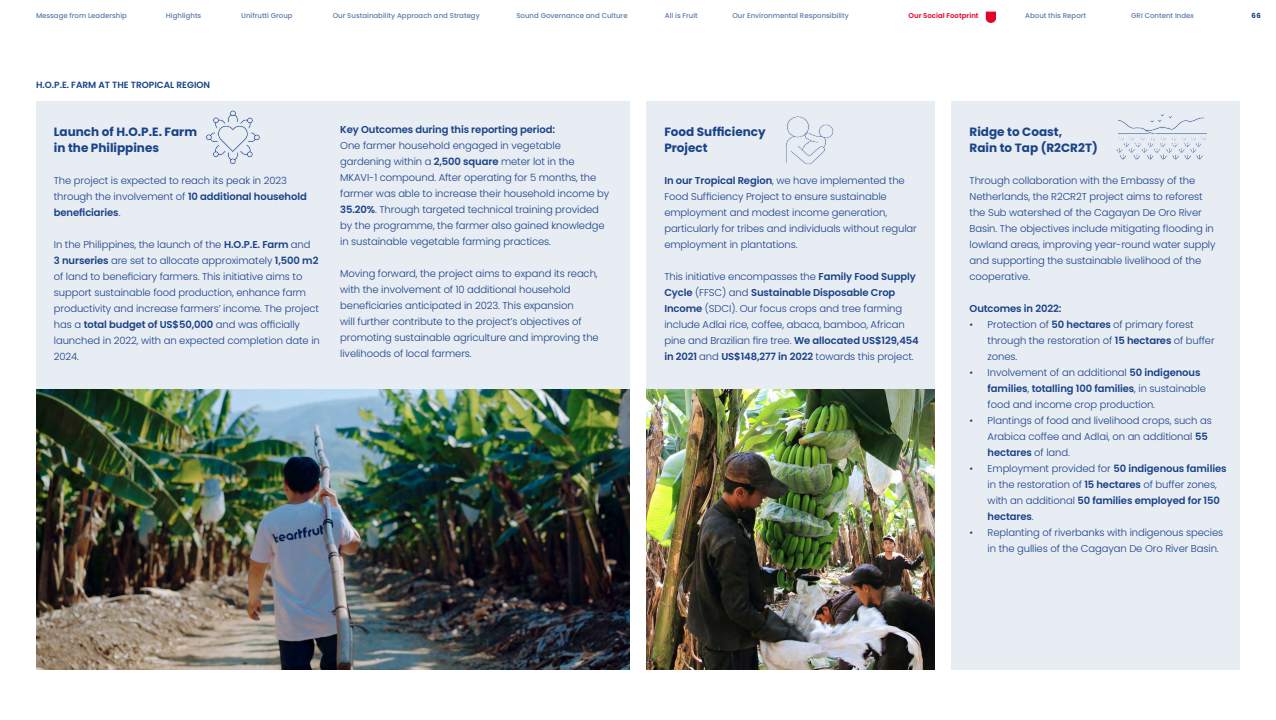
<style>
.page{position:relative;width:1276px;height:720px;background:#fff}
.page>*{position:absolute;margin:0;border:0;box-sizing:border-box;transform-origin:0 0}
.Case_study_testo_cor{font:700 12px "Poppins";color:#194388}
.Case_study_testo_cor-2{font:300 10px/16px "Poppins";letter-spacing:-.01em;color:#194388}
.Case_study_testo_cor-3{font:600 10px "Poppins";letter-spacing:-.01em;color:#194388}
.Titoletto_terzo_live{font:600 9px "Poppins";color:#194388}
.t1{font:500 7px "Poppins";color:#5c7aab}
.t2{font:600 7px "Poppins";color:#e4032c}
.t3{font:700 7px "Poppins";color:#194388}
.s1{font-weight:600}
</style>
<div class="page">
<div style="left:36px;top:101px;width:593px;height:569px;background:#e8ecf3"></div>
<div style="left:646px;top:101px;width:288px;height:330px;background:#e8ecf3"></div>
<div style="left:951px;top:101px;width:289px;height:569px;background:#e8ecf3"></div>
<img style="left:647px;top:390px;width:287px;height:280px">
<img style="left:36px;top:390px;width:593px;height:280px">
<svg style="left:1116px;top:114px;width:91px;height:46px"></svg>
<svg style="left:785px;top:116px;width:49px;height:49px"></svg>
<svg style="left:205px;top:110px;width:55px;height:55px"></svg>
<svg style="left:985px;top:12px;width:11px;height:11px"></svg>
<p class="t1" style="left:36px;top:12px;width:92px">Message from Leadership</p>
<p class="t1" style="left:166px;top:12px;width:37px">Highlights</p>
<p class="t1" style="left:241px;top:12px;width:53px">Unifrutti Group</p>
<p class="t1" style="left:333px;top:12px;width:149px">Our Sustainability Approach and Strategy</p>
<p class="t1" style="left:516px;top:12px;width:113px">Sound Governance and Culture</p>
<p class="t1" style="left:665px;top:12px;width:35px">All is Fruit</p>
<p class="t1" style="left:732px;top:12px;width:118px">Our Environmental Responsibility</p>
<p class="t2" style="left:908px;top:12px;width:72px">Our Social Footprint</p>
<p class="t1" style="left:1025px;top:12px;width:62px">About this Report</p>
<p class="t1" style="left:1131px;top:12px;width:64px">GRI Content Index</p>
<p class="Titoletto_terzo_live" style="left:36px;top:80px;width:176px">H.O.P.E. FARM AT THE TROPICAL REGION</p>
<p class="Case_study_testo_cor" style="left:54px;top:124px;width:145px">Launch of H.O.P.E. Farm</p>
<p class="Case_study_testo_cor" style="left:54px;top:140px;width:107px">in the Philippines</p>
<p class="Case_study_testo_cor-2" style="left:54px;top:172px;width:254px">The project is expected to reach its peak in 2023 through the involvement of <span class="s1">10 additional household beneficiaries</span>.</p>
<p class="Case_study_testo_cor-2" style="left:54px;top:236px;width:267px">In the Philippines, the launch of the <span class="s1">H.O.P.E. Farm</span> and<br><span class="s1">3 nurseries</span> are set to allocate approximately <span class="s1">1,500 m2 </span>of land to beneficiary farmers. This initiative aims to support sustainable food production, enhance farm productivity and increase farmers’ income. The project has a <span class="s1">total budget of US$50,000</span> and was officially launched in 2022, with an expected completion date in 2024.</p>
<p class="Case_study_testo_cor-3" style="left:340px;top:124px;width:216px">Key Outcomes during this reporting period:</p>
<p class="Case_study_testo_cor-2" style="left:340px;top:138px;width:271px">One farmer household engaged in vegetable gardening within a <span class="s1">2,500 square</span> meter lot in the MKAVI-1 compound. After operating for 5 months, the farmer was able to increase their household income by <span class="s1">35.20%</span>. Through targeted technical training provided by the programme, the farmer also gained knowledge in sustainable vegetable farming practices.</p>
<p class="Case_study_testo_cor-2" style="left:340px;top:266px;width:260px">Moving forward, the project aims to expand its reach, with the involvement of 10 additional household beneficiaries anticipated in 2023. This expansion<br>will further contribute to the project’s objectives of promoting sustainable agriculture and improving the livelihoods of local farmers.</p>
<p class="Case_study_testo_cor" style="left:664px;top:124px;width:103px">Food Sufficiency</p>
<p class="Case_study_testo_cor" style="left:664px;top:140px;width:45px">Project</p>
<p class="Case_study_testo_cor-2" style="left:664px;top:172px;width:254px"><span class="s1">In our Tropical Region</span>, we have implemented the Food Sufficiency Project to ensure sustainable employment and modest income generation, particularly for tribes and individuals without regular employment in plantations.</p>
<p class="Case_study_testo_cor-2" style="left:664px;top:268px;width:256px">This initiative encompasses the <span class="s1">Family Food Supply Cycle</span> (FFSC) and <span class="s1">Sustainable Disposable Crop Income</span> (SDCI). Our focus crops and tree farming include Adlai rice, coffee, abaca, bamboo, African pine and Brazilian fire tree. <span class="s1">We allocated US$129,454 in 2021</span> and <span class="s1">US$148,277 in 2022</span> towards this project.</p>
<p class="Case_study_testo_cor" style="left:969px;top:124px;width:94px">Ridge to Coast,</p>
<p class="Case_study_testo_cor" style="left:969px;top:140px;width:130px">Rain to Tap (R2CR2T)</p>
<p class="Case_study_testo_cor-2" style="left:969px;top:172px;width:247px">Through collaboration with the Embassy of the Netherlands, the R2CR2T project aims to reforest the Sub watershed of the Cagayan De Oro River Basin. The objectives include mitigating flooding in lowland areas, improving year-round water supply and supporting the sustainable livelihood of the cooperative.</p>
<p class="Case_study_testo_cor-3" style="left:969px;top:302px;width:93px">Outcomes in 2022:</p>
<p class="Case_study_testo_cor-2" style="left:987px;top:316px;width:229px;text-indent:-18px">• Protection of <span class="s1">50 hectares</span> of primary forest through the restoration of <span class="s1">15 hectares</span> of buffer zones.</p>
<p class="Case_study_testo_cor-2" style="left:987px;top:364px;width:220px;text-indent:-18px">• Involvement of an additional <span class="s1">50 indigenous families</span>, <span class="s1">totalling 100 families</span>, in sustainable food and income crop production.</p>
<p class="Case_study_testo_cor-2" style="left:987px;top:412px;width:226px;text-indent:-18px">• Plantings of food and livelihood crops, such as<br>Arabica coffee and Adlai, on an additional <span class="s1">55 hectares</span> of land.</p>
<p class="Case_study_testo_cor-2" style="left:987px;top:460px;width:240px;text-indent:-18px">• Employment provided for <span class="s1">50 indigenous families </span>in the restoration of <span class="s1">15 hectares</span> of buffer zones, with an additional <span class="s1">50 families employed for 150 hectares</span>.</p>
<p class="Case_study_testo_cor-2" style="left:987px;top:524px;width:237px;text-indent:-18px">• Replanting of riverbanks with indigenous species in the gullies of the Cagayan De Oro River Basin.</p>
<p class="t3" style="left:1251px;top:12px;width:11px">66</p>
</div>
